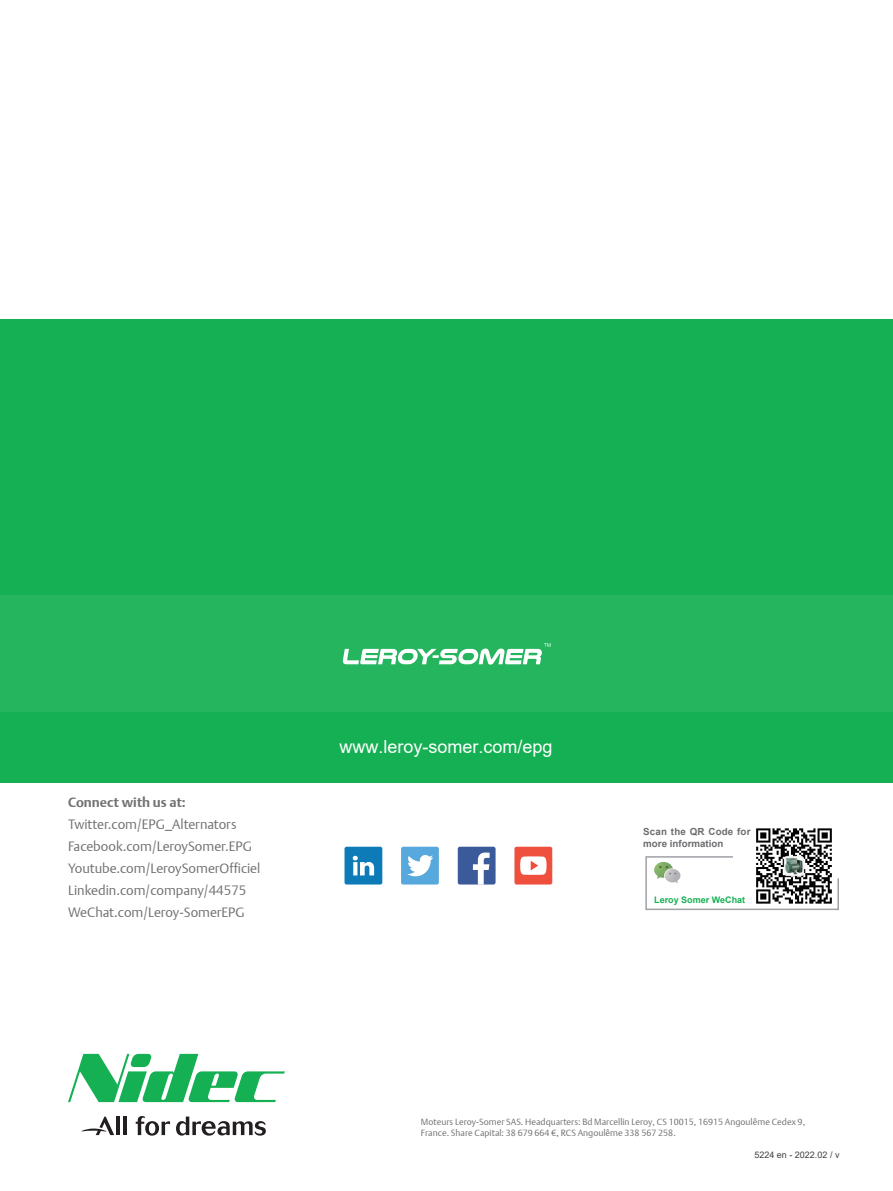
<style>
.page{position:relative;width:893px;height:1191px;background:#fff}
.page>*{position:absolute;margin:0;border:0;box-sizing:border-box;transform-origin:0 0}
.t1{font:18px "Arial";color:#fff}
.t2{font:13.5px/22px "DTL Argo T Light";color:#727171}
.t3{font:700 13.5px "DTL Argo T";color:#727171}
.t4{font:700 9.75px/11.7px "Arial";color:#6c6d70}
.t5{font:9px/10.8px "DTL Argo T Light";color:#727171}
.t6{font:9px "Arial";color:#404040}
.t7{font:700 9px "Arial";color:#15b053}
</style>
<div class="page">
<div style="left:0;top:319px;width:893px;height:463px;background:#15b053"></div>
<div style="left:0;top:595px;width:893px;height:117px;background:#25b55f"></div>
<svg style="left:343px;top:643px;width:208px;height:21px"></svg>
<svg style="left:68px;top:1053px;width:217px;height:49px"></svg>
<svg style="left:136px;top:1116px;width:34px;height:19px"></svg>
<svg style="left:176px;top:1116px;width:90px;height:19px"></svg>
<hr style="left:116px;top:1116px;width:4px;height:19px;background:#231f20">
<hr style="left:123px;top:1116px;width:4px;height:19px;background:#231f20">
<svg style="left:81px;top:1116px;width:33px;height:19px"></svg>
<img style="left:756px;top:828px;width:76px;height:27px">
<svg style="left:645px;top:855px;width:194px;height:56px"></svg>
<div style="left:514px;top:846px;width:38px;height:38px;background:#ef4f3d;border-radius:2px"></div>
<svg style="left:520px;top:856px;width:27px;height:19px"></svg>
<div style="left:458px;top:846px;width:38px;height:38px;background:#3b5a9a;border-radius:2px"></div>
<svg style="left:473px;top:852px;width:17px;height:32px"></svg>
<div style="left:344px;top:846px;width:38px;height:38px;background:#0c7bb7;border-radius:2px"></div>
<svg style="left:353px;top:855px;width:21px;height:20px"></svg>
<div style="left:401px;top:846px;width:38px;height:38px;background:#57a8dc;border-radius:2px"></div>
<svg style="left:407px;top:855px;width:26px;height:21px"></svg>
<p class="t3" style="left:68px;top:794px;width:119px">Connect with us at:</p>
<p class="t2" style="left:68px;top:813px;width:194px">Twitter.com/EPG_Alternators<br>Facebook.com/LeroySomer.EPG<br>Youtube.com/LeroySomerOfficiel<br>Linkedin.com/company/44575<br>WeChat.com/Leroy-SomerEPG</p>
<h1 class="t1" style="left:339px;top:734px;width:215px">www.leroy-somer.com/epg</h1>
<p class="t4" style="left:643px;top:826px;width:109px">Scan the QR Code for more information</p>
<p class="t7" style="left:654px;top:893px;width:92px">Leroy Somer WeChat</p>
<p class="t5" style="left:421px;top:1116px;width:386px">Moteurs Leroy-Somer SAS. Headquarters: Bd Marcellin Leroy, CS 10015, 16915 Angoulême Cedex 9,<br>France. Share Capital: 38 679 664 €, RCS Angoulême 338 567 258.</p>
<p class="t6" style="left:754px;top:1148px;width:87px">5224 en - 2022.02 / v</p>
</div>
